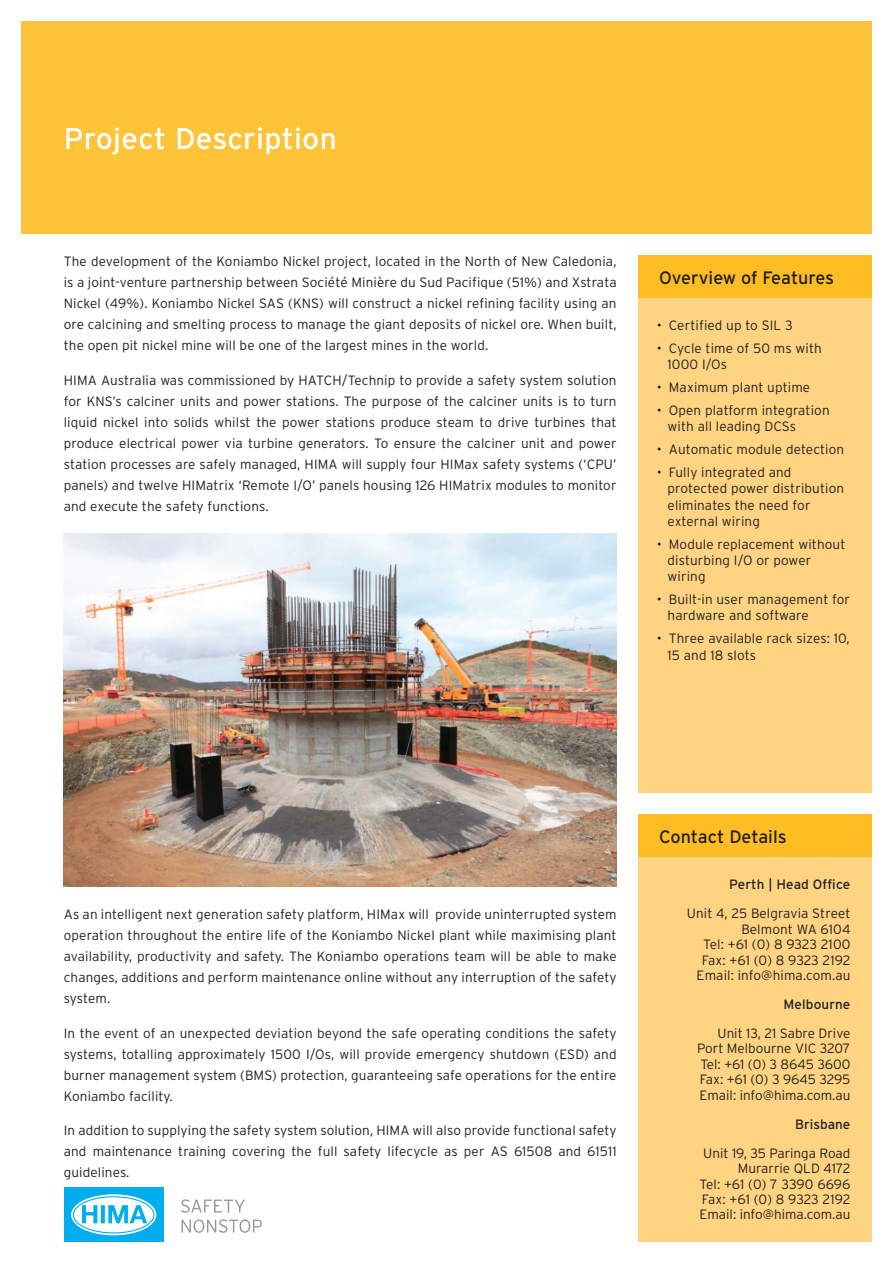
<style>
.page{position:relative;width:893px;height:1263px;background:#fff}
.page>*{position:absolute;margin:0;border:0;box-sizing:border-box;transform-origin:0 0}
.LARGE_HEAD{font:30px "Interstate";letter-spacing:.01em;color:#fff}
.t1{font:18px "Interstate";color:#231f20}
.Paragraph_Style_4{font:300 13.5px/21px "Interstate";letter-spacing:.01em;color:#231f20;text-align:justify}
.BULLET_TEXT{font:300 13.5px/16.2px "Interstate";letter-spacing:.01em;color:#231f20}
.Paragraph_Style_4-2{font:13.5px "Interstate";letter-spacing:.01em;color:#231f20}
</style>
<div class="page">
<div style="left:638px;top:255px;width:234px;height:538px;background:#fed482"></div>
<div style="left:21px;top:21px;width:851px;height:213px;background:#fdc339"></div>
<div style="left:64px;top:1188px;width:100px;height:54px;background:#00aeef"></div>
<svg style="left:71px;top:1194px;width:85px;height:41px"></svg>
<svg style="left:182px;top:1219px;width:80px;height:14px"></svg>
<svg style="left:181px;top:1199px;width:64px;height:14px"></svg>
<div style="left:638px;top:255px;width:234px;height:43px;background:#fdbd23"></div>
<div style="left:638px;top:814px;width:234px;height:428px;background:#fed482"></div>
<div style="left:638px;top:814px;width:234px;height:43px;background:#fdbd23"></div>
<img style="left:64px;top:534px;width:553px;height:352px">
<p class="LARGE_HEAD" style="left:64px;top:121px;width:275px">Project Description</p>
<p class="Paragraph_Style_4" style="left:64px;top:251px;width:554px">The development of the Koniambo Nickel project, located in the North of New Caledonia, is a joint-venture partnership between Société Minière du Sud Pacifique (51%) and Xstrata Nickel (49%). Koniambo Nickel SAS (KNS) will construct a nickel refining facility using an ore calcining and smelting process to manage the giant deposits of nickel ore. When built, the open pit nickel mine will be one of the largest mines in the world.</p>
<p class="Paragraph_Style_4" style="left:64px;top:369px;width:554px">HIMA Australia was commissioned by HATCH/Technip to provide a safety system solution for KNS’s calciner units and power stations. The purpose of the calciner units is to turn liquid nickel into solids whilst the power stations produce steam to drive turbines that produce electrical power via turbine generators. To ensure the calciner unit and power station processes are safely managed, HIMA will supply four HIMax safety systems (‘CPU’ panels) and twelve HIMatrix ‘Remote I/O’ panels housing 126 HIMatrix modules to monitor and execute the safety functions.</p>
<p class="t1" style="left:659px;top:267px;width:177px">Overview of Features</p>
<p class="BULLET_TEXT" style="left:657px;top:317px;width:137px">• Certified up to SIL 3</p>
<p class="BULLET_TEXT" style="left:668px;top:340px;width:156px;text-indent:-11px">• Cycle time of 50 ms with<br>1000 I/Os</p>
<p class="BULLET_TEXT" style="left:657px;top:379px;width:155px">• Maximum plant uptime</p>
<p class="BULLET_TEXT" style="left:668px;top:402px;width:164px;text-indent:-11px">• Open platform integration with all leading DCSs</p>
<p class="BULLET_TEXT" style="left:657px;top:441px;width:189px">• Automatic module detection</p>
<p class="BULLET_TEXT" style="left:668px;top:464px;width:178px;text-indent:-11px">• Fully integrated and protected power distribution eliminates the need for external wiring</p>
<p class="BULLET_TEXT" style="left:668px;top:536px;width:179px;text-indent:-11px">• Module replacement without disturbing I/O or power wiring</p>
<p class="BULLET_TEXT" style="left:668px;top:591px;width:184px;text-indent:-11px">• Built-in user management for hardware and software</p>
<p class="BULLET_TEXT" style="left:668px;top:630px;width:184px;text-indent:-11px">• Three available rack sizes: 10,<br>15 and 18 slots</p>
<p class="Paragraph_Style_4" style="left:64px;top:904px;width:554px">As an intelligent next generation safety platform, HIMax will provide uninterrupted system operation throughout the entire life of the Koniambo Nickel plant while maximising plant availability, productivity and safety. The Koniambo operations team will be able to make changes, additions and perform maintenance online without any interruption of the safety system.</p>
<p class="Paragraph_Style_4" style="left:64px;top:1022px;width:554px">In the event of an unexpected deviation beyond the safe operating conditions the safety systems, totalling approximately 1500 I/Os, will provide emergency shutdown (ESD) and burner management system (BMS) protection, guaranteeing safe operations for the entire Koniambo facility.</p>
<p class="Paragraph_Style_4" style="left:64px;top:1120px;width:554px">In addition to supplying the safety system solution, HIMA will also provide functional safety and maintenance training covering the full safety lifecycle as per AS 61508 and 61511 guidelines.</p>
<p class="t1" style="left:659px;top:827px;width:129px">Contact Details</p>
<p class="Paragraph_Style_4-2" style="left:729px;top:877px;width:123px">Perth | Head Office</p>
<p class="Paragraph_Style_4" style="left:687px;top:906px;width:165px;line-height:15.5px;text-align:right">Unit 4, 25 Belgravia Street<br>Belmont WA 6104<br>Tel: +61 (0) 8 9323 2100<br>Fax: +61 (0) 8 9323 2192<br>Email: info@hima.com.au</p>
<p class="Paragraph_Style_4-2" style="left:783px;top:997px;width:68px">Melbourne</p>
<p class="Paragraph_Style_4" style="left:697px;top:1025px;width:155px;line-height:15.5px;text-indent:20px">Unit 13, 21 Sabre Drive Port Melbourne VIC 3207<br>Tel: +61 (0) 3 8645 3600<br>Fax: +61 (0) 3 9645 3295<br>Email: info@hima.com.au</p>
<p class="Paragraph_Style_4-2" style="left:795px;top:1116px;width:57px">Brisbane</p>
<p class="Paragraph_Style_4" style="left:699px;top:1145px;width:153px;line-height:15.5px;text-align:right">Unit 19, 35 Paringa Road<br>Murarrie QLD 4172<br>Tel: +61 (0) 7 3390 6696<br>Fax: +61 (0) 8 9323 2192<br>Email: info@hima.com.au</p>
</div>
